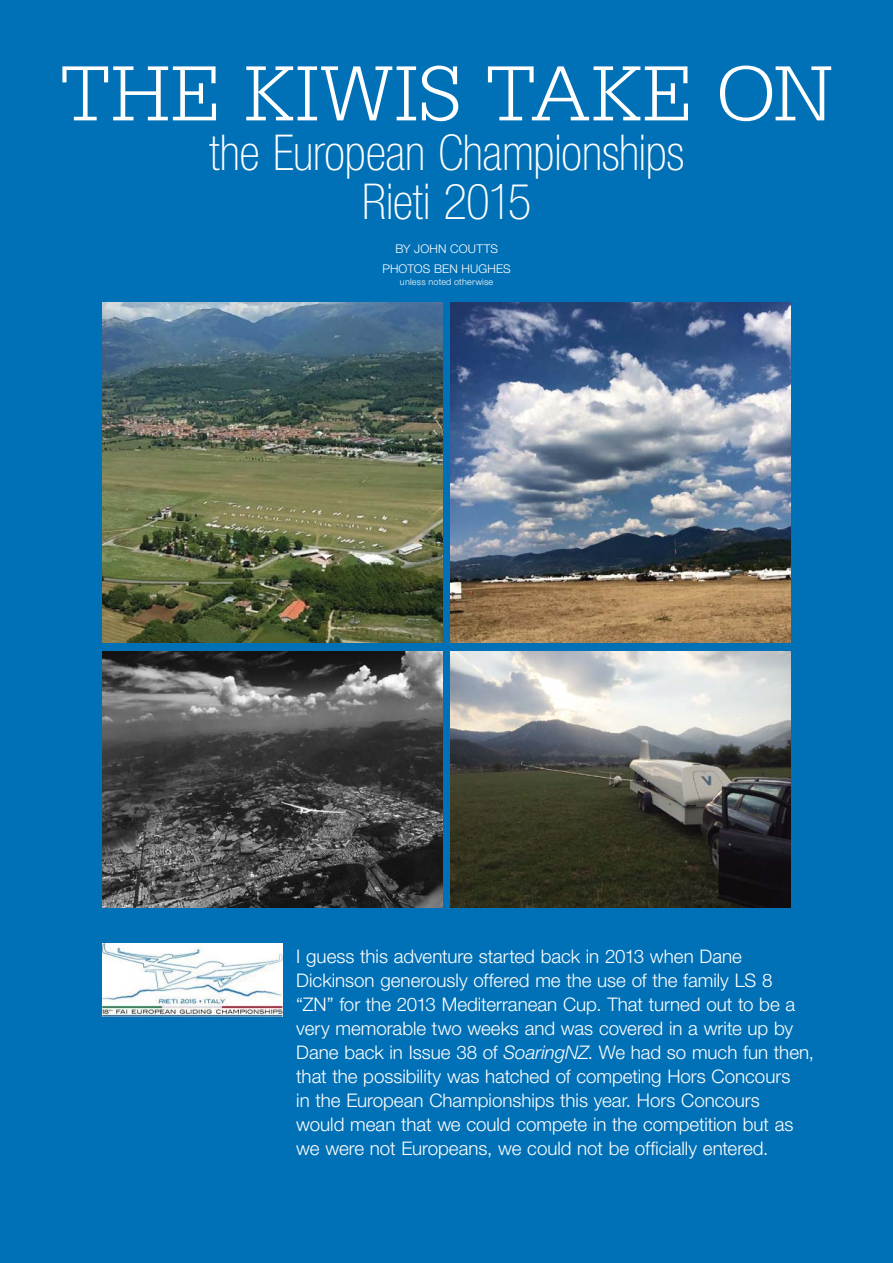
<style>
.page{position:relative;width:893px;height:1263px;background:#0071b7}
.page>*{position:absolute;margin:0;border:0;box-sizing:border-box;transform-origin:0 0}
.headlines{font:300 82.5px "Serifa";letter-spacing:.01em;color:#fff}
.headlines-2{font:100 condensed 49.5px "Helvetica Neue";letter-spacing:-.005em;color:#fff}
.article_intro_black{font:300 18.75px/24px "Helvetica Neue";color:#fff}
.byline{font:300 12px "Helvetica Neue";letter-spacing:.015em;color:#fff}
.byline-2{font:300 9px "Helvetica Neue";letter-spacing:.025em;color:#fff}
.s1{font-style:italic}
</style>
<div class="page">
<img style="left:103px;top:303px;width:340px;height:340px">
<img style="left:103px;top:944px;width:180px;height:73px">
<img style="left:103px;top:651px;width:340px;height:257px">
<img style="left:450px;top:303px;width:340px;height:340px">
<img style="left:450px;top:651px;width:340px;height:257px">
<p class="headlines" style="left:60px;top:47px;width:775px">THE KIWIS TAKE ON</p>
<p class="headlines-2" style="left:209px;top:125px;width:477px">the European Championships</p>
<p class="headlines-2" style="left:362px;top:174px;width:171px">Rieti 2015</p>
<p class="byline" style="left:395px;top:241px;width:104px">BY JOHN COUTTS</p>
<p class="byline" style="left:382px;top:262px;width:130px">PHOTOS BEN HUGHES</p>
<p class="byline-2" style="left:400px;top:276px;width:95px">unless noted otherwise</p>
<p class="article_intro_black" style="left:296px;top:943px;width:519px">I guess this adventure started back in 2013 when Dane Dickinson generously offered me the use of the family LS 8 “ZN” for the 2013 Mediterranean Cup. That turned out to be a very memorable two weeks and was covered in a write up by Dane back in Issue 38 of <span class="s1">SoaringNZ</span>. We had so much fun then, that the possibility was hatched of competing Hors Concours<br>in the European Championships this year. Hors Concours<br>would mean that we could compete in the competition but as we were not Europeans, we could not be officially entered.</p>
</div>
